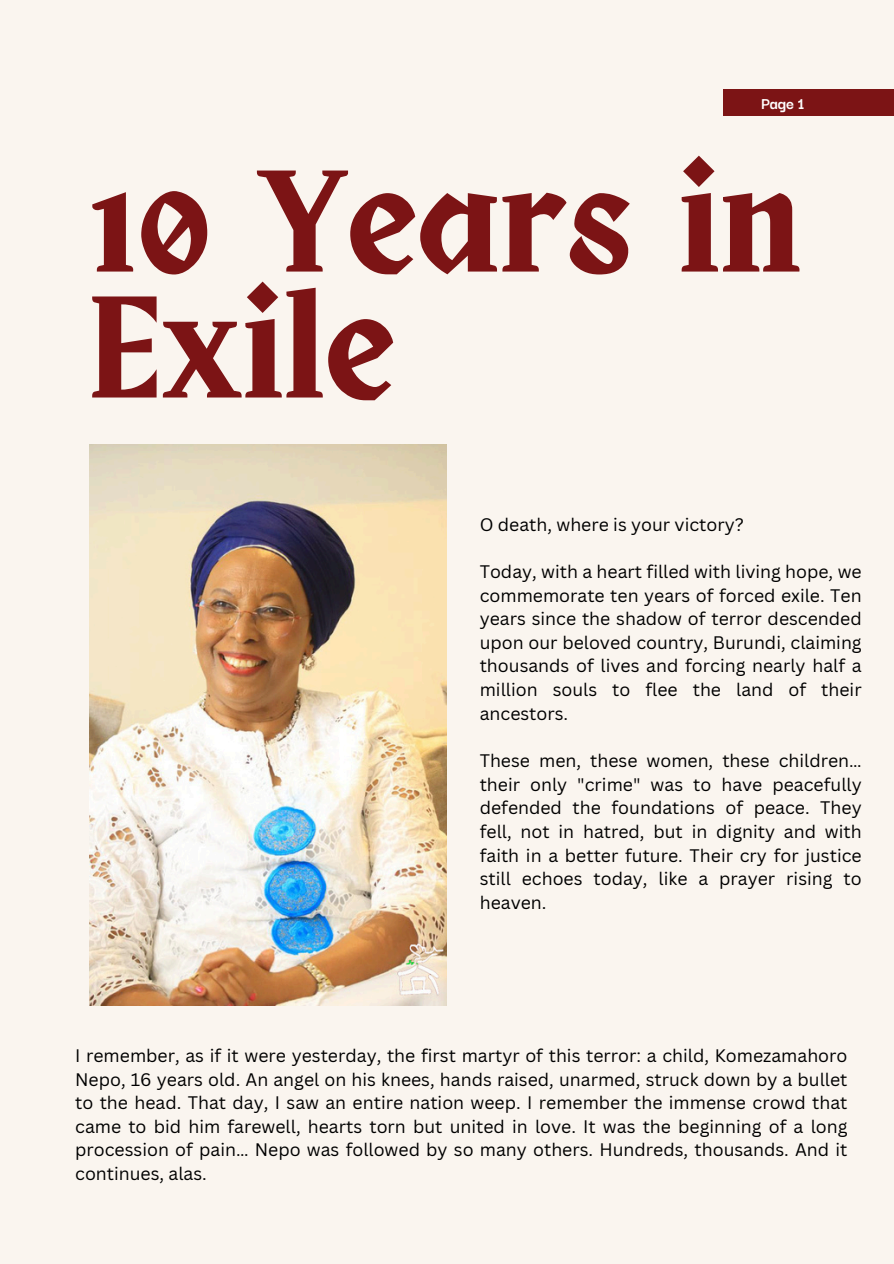
<style>
.page{position:relative;width:894px;height:1264px;background:#fff}
.page>*{position:absolute;margin:0;border:0;box-sizing:border-box;transform-origin:0 0}
.t1{font:700 145.95px/125.9px "Obra Letra";color:#7c1415}
.t2{font:17.7px/23.7px "Canva Sans";color:#000;text-align:justify}
.t3{font:700 17.55px "Darker Grotesque";color:#fff}
</style>
<div class="page">
<div style="left:0;top:0;width:893px;height:1263px;background:#faf5ef"></div>
<img style="left:89px;top:445px;width:357px;height:560px">
<div style="left:723px;top:89px;width:170px;height:27px;background:#7c1415"></div>
<h1 class="t3" style="left:760px;top:91px;width:45px">Page 1</h1>
<h2 class="t1" style="left:89px;top:167px;width:713px">10 Years in<br>Exile</h2>
<p class="t2" style="left:479px;top:512px;width:265px">O death, where is your victory?</p>
<p class="t2" style="left:479px;top:559px;width:383px">Today, with a heart filled with living hope, we commemorate ten years of forced exile. Ten years since the shadow of terror descended upon our beloved country, Burundi, claiming thousands of lives and forcing nearly half a million souls to flee the land of their ancestors.</p>
<p class="t2" style="left:479px;top:748px;width:383px">These men, these women, these children… their only "crime" was to have peacefully defended the foundations of peace. They fell, not in hatred, but in dignity and with faith in a better future. Their cry for justice still echoes today, like a prayer rising to heaven.</p>
<p class="t2" style="left:75px;top:1043px;width:773px">I remember, as if it were yesterday, the first martyr of this terror: a child, Komezamahoro Nepo, 16 years old. An angel on his knees, hands raised, unarmed, struck down by a bullet to the head. That day, I saw an entire nation weep. I remember the immense crowd that came to bid him farewell, hearts torn but united in love. It was the beginning of a long procession of pain… Nepo was followed by so many others. Hundreds, thousands. And it continues, alas.</p>
</div>
